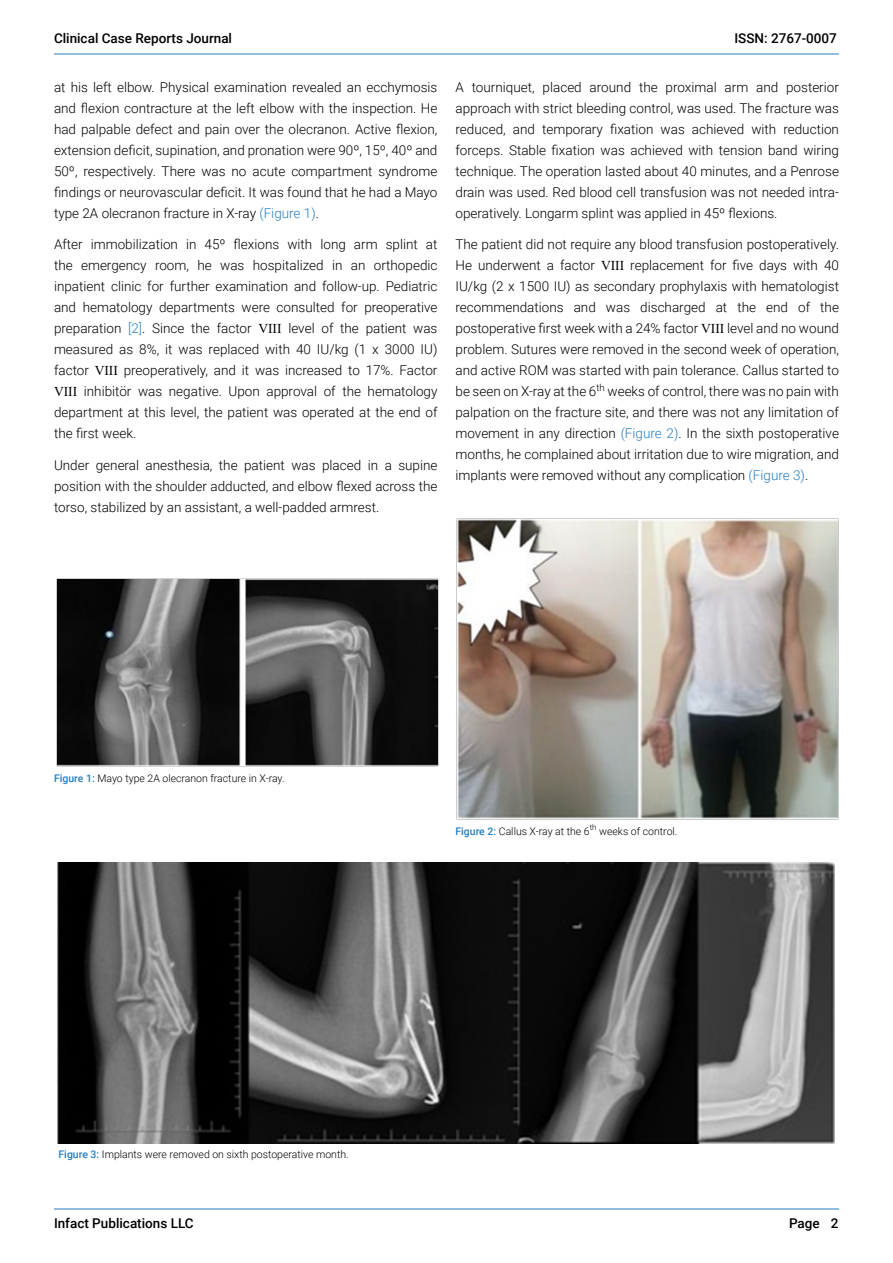
<style>
.page{position:relative;width:893px;height:1263px;background:#fff}
.page>*{position:absolute;margin:0;border:0;box-sizing:border-box;transform-origin:0 0}
.t1{font:300 13.5px/21px "Roboto";color:#000;text-align:justify}
.t2{font:500 13.5px "Roboto";color:#000}
.t3{font:300 10.5px "Roboto";color:#000}
.s1{color:#247ec2}
.s2{font-family:"Times New Roman";font-weight:400}
.s3{font-weight:500;color:#247ec2}
</style>
<div class="page">
<hr style="left:54px;top:1208px;width:785px;height:1px;background:#267dc2">
<hr style="left:54px;top:54px;width:785px;height:1px;background:#267dc2">
<img style="left:56px;top:578px;width:383px;height:188px">
<img style="left:456px;top:518px;width:383px;height:302px">
<img style="left:57px;top:862px;width:778px;height:282px">
<p class="t2" style="left:54px;top:29px;width:180px">Clinical Case Reports Journal</p>
<p class="t1" style="left:54px;top:76px;width:385px">at his left elbow. Physical examination revealed an ecchymosis and flexion contracture at the left elbow with the inspection. He had palpable defect and pain over the olecranon. Active flexion, extension deficit, supination, and pronation were 90º, 15º, 40º and 50º, respectively. There was no acute compartment syndrome findings or neurovascular deficit. It was found that he had a Mayo type 2A olecranon fracture in X-ray <span class="s1">(Figure 1)</span>.</p>
<p class="t1" style="left:54px;top:233px;width:385px">After immobilization in 45º flexions with long arm splint at the emergency room, he was hospitalized in an orthopedic inpatient clinic for further examination and follow-up. Pediatric and hematology departments were consulted for preoperative preparation <span class="s1">[2]</span>. Since the factor <span class="s2">VIII</span> level of the patient was measured as 8%, it was replaced with 40 IU/kg (1 x 3000 IU) factor <span class="s2">VIII</span> preoperatively, and it was increased to 17%. Factor <span class="s2">VIII</span> inhibitör was negative. Upon approval of the hematology department at this level, the patient was operated at the end of the first week.</p>
<p class="t1" style="left:54px;top:454px;width:385px">Under general anesthesia, the patient was placed in a supine position with the shoulder adducted, and elbow flexed across the torso, stabilized by an assistant, a well-padded armrest.</p>
<p class="t2" style="left:734px;top:29px;width:104px">ISSN: 2767-0007</p>
<p class="t1" style="left:455px;top:76px;width:385px">A tourniquet, placed around the proximal arm and posterior approach with strict bleeding control, was used. The fracture was reduced, and temporary fixation was achieved with reduction forceps. Stable fixation was achieved with tension band wiring technique. The operation lasted about 40 minutes, and a Penrose drain was used. Red blood cell transfusion was not needed intra&shy;operatively. Longarm splint was applied in 45º flexions.</p>
<p class="t1" style="left:455px;top:233px;width:385px">The patient did not require any blood transfusion postoperatively.<br>He underwent a factor <span class="s2">VIII</span> replacement for five days with 40<br>IU/kg (2 x 1500 IU) as secondary prophylaxis with hematologist recommendations and was discharged at the end of the postoperative first week with a 24% factor <span class="s2">VIII</span> level and no wound problem. Sutures were removed in the second week of operation, and active ROM was started with pain tolerance. Callus started to be seen on X-ray at the 6<sup>th</sup> weeks of control, there was no pain with palpation on the fracture site, and there was not any limitation of movement in any direction <span class="s1">(Figure 2)</span>. In the sixth postoperative months, he complained about irritation due to wire migration, and implants were removed without any complication <span class="s1">(Figure 3)</span>.</p>
<p class="t3" style="left:54px;top:771px;width:232px"><span class="s3">Figure 1:</span> Mayo type 2A olecranon fracture in X-ray.</p>
<p class="t3" style="left:455px;top:824px;width:223px"><span class="s3">Figure 2:</span> Callus X-ray at the 6<sup>th</sup> weeks of control.</p>
<p class="t3" style="left:59px;top:1147px;width:292px"><span class="s3">Figure 3:</span> Implants were removed on sixth postoperative month.</p>
<p class="t2" style="left:54px;top:1213px;width:141px">Infact Publications LLC</p>
<p class="t2" style="left:789px;top:1213px;width:51px">Page 2</p>
</div>
